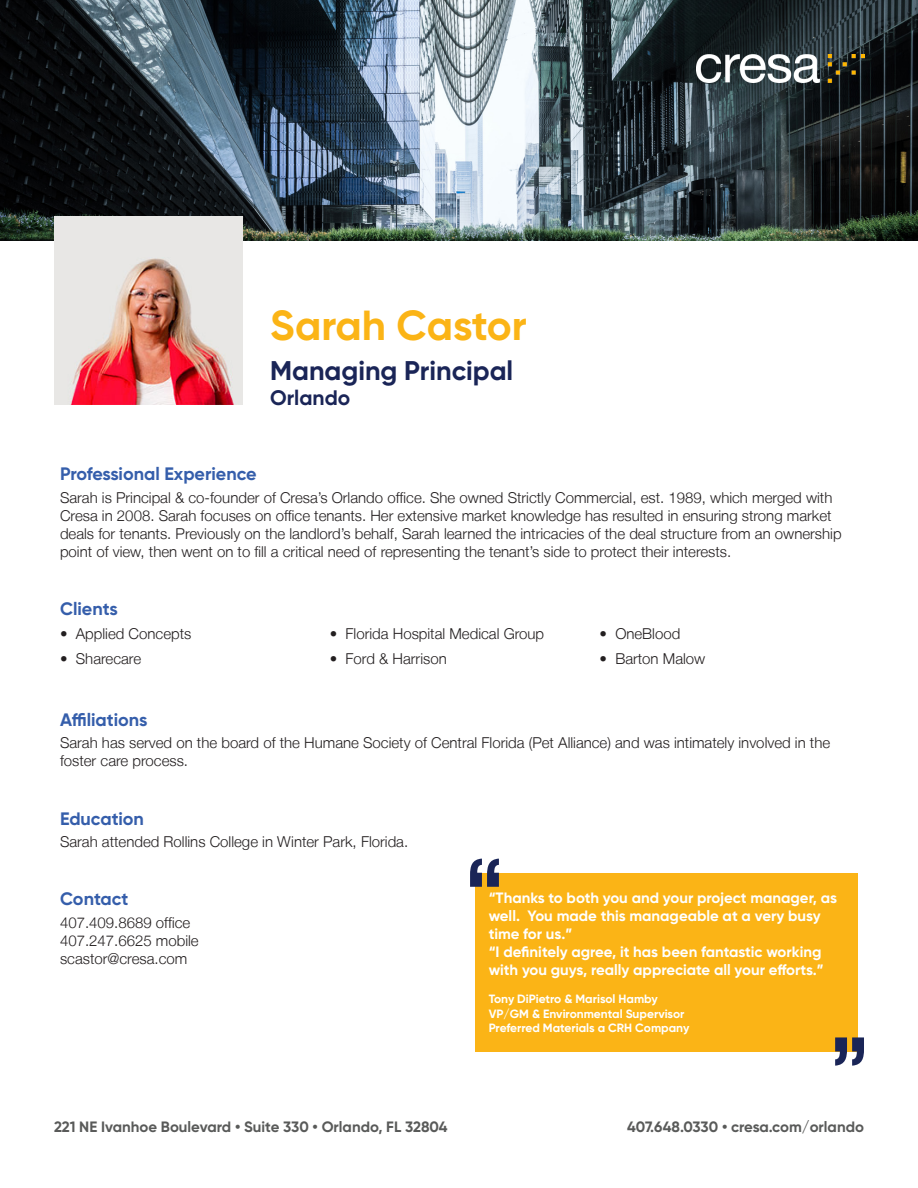
<style>
.page{position:relative;width:918px;height:1188px;background:#fff}
.page>*{position:absolute;margin:0;border:0;box-sizing:border-box;transform-origin:0 0}
.t1{font:700 42px "Gilroy";letter-spacing:-.005em;color:#fbb416}
.t2{font:700 27px "Gilroy";color:#1a2557}
.t3{font:700 21px "Gilroy";color:#1a2557}
.t4{font:700 18px "Gilroy";color:#355eab}
.t5{font:300 15px/18px "Helvetica Neue LT";color:#231f20}
.t6{font:700 15px/18px "Gilroy";color:#fff}
.t7{font:700 15px "Gilroy";color:#595a59}
.t8{font:700 12px "Gilroy";color:#fff}
</style>
<div class="page">
<div style="left:475px;top:873px;width:383px;height:179px;background:#fbb416"></div>
<svg style="left:470px;top:859px;width:29px;height:28px"></svg>
<svg style="left:835px;top:1037px;width:29px;height:29px"></svg>
<img style="left:0;top:0;width:918px;height:240px">
<img style="left:697px;top:54px;width:167px;height:29px">
<img style="left:54px;top:216px;width:189px;height:189px">
<p class="t1" style="left:270px;top:299px;width:258px">Sarah Castor</p>
<p class="t2" style="left:270px;top:354px;width:245px">Managing Principal</p>
<p class="t3" style="left:270px;top:385px;width:82px">Orlando</p>
<p class="t4" style="left:60px;top:462px;width:198px">Professional Experience</p>
<p class="t5" style="left:60px;top:488px;width:783px">Sarah is Principal &amp; co-founder of Cresa’s Orlando office. She owned Strictly Commercial, est. 1989, which merged with Cresa in 2008. Sarah focuses on office tenants. Her extensive market knowledge has resulted in ensuring strong market deals for tenants. Previously on the landlord’s behalf, Sarah learned the intricacies of the deal structure from an ownership point of view, then went on to fill a critical need of representing the tenant’s side to protect their interests.</p>
<p class="t4" style="left:60px;top:597px;width:59px">Clients</p>
<p class="t5" style="left:60px;top:624px;width:133px">• Applied Concepts</p>
<p class="t5" style="left:330px;top:624px;width:216px">• Florida Hospital Medical Group</p>
<p class="t5" style="left:600px;top:624px;width:82px">• OneBlood</p>
<p class="t5" style="left:60px;top:649px;width:83px">• Sharecare</p>
<p class="t5" style="left:330px;top:649px;width:118px">• Ford &amp; Harrison</p>
<p class="t5" style="left:600px;top:649px;width:107px">• Barton Malow</p>
<p class="t4" style="left:60px;top:708px;width:89px">Affiliations</p>
<p class="t5" style="left:60px;top:734px;width:772px">Sarah has served on the board of the Humane Society of Central Florida (Pet Alliance) and was intimately involved in the foster care process.</p>
<p class="t4" style="left:60px;top:807px;width:86px">Education</p>
<p class="t5" style="left:60px;top:833px;width:350px">Sarah attended Rollins College in Winter Park, Florida.</p>
<p class="t4" style="left:60px;top:888px;width:70px">Contact</p>
<p class="t5" style="left:60px;top:913px;width:132px">407.409.8689 office</p>
<p class="t5" style="left:60px;top:931px;width:140px">407.247.6625 mobile</p>
<p class="t5" style="left:60px;top:949px;width:129px">scastor@cresa.com</p>
<p class="t6" style="left:489px;top:888px;width:350px">“Thanks to both you and your project manager, as well. You made this manageable at a very busy time for us.”</p>
<p class="t6" style="left:489px;top:942px;width:337px">“I definitely agree, it has been fantastic working with you guys, really appreciate all your efforts.”</p>
<p class="t8" style="left:489px;top:992px;width:171px">Tony DiPietro &amp; Marisol Hamby</p>
<p class="t8" style="left:489px;top:1006px;width:197px">VP/GM &amp; Environmental Supervisor</p>
<p class="t8" style="left:489px;top:1021px;width:202px">Preferred Materials a CRH Company</p>
<p class="t7" style="left:54px;top:1118px;width:395px">221 NE Ivanhoe Boulevard • Suite 330 • Orlando, FL 32804</p>
<p class="t7" style="left:627px;top:1118px;width:238px">407.648.0330 • cresa.com/orlando</p>
</div>
